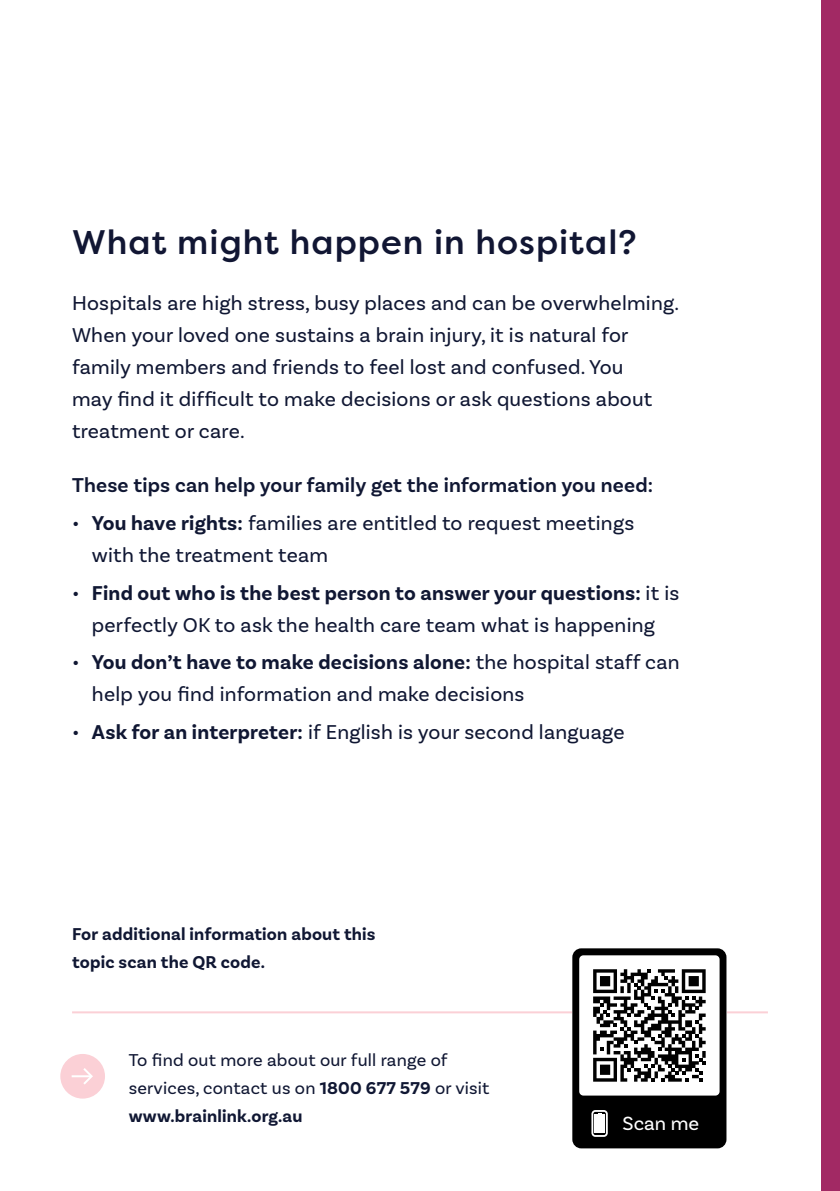
<style>
.page{position:relative;width:840px;height:1191px;background:#fff}
.page>*{position:absolute;margin:0;border:0;box-sizing:border-box;transform-origin:0 0}
.t1{font:500 34px "Filson Pro";letter-spacing:.03em;color:#111633}
.t2{font:21px/32px "Basic Sans";letter-spacing:.01em;color:#101733}
.t3{font:600 21px "Basic Sans";letter-spacing:.01em;color:#101733}
.t4{font:20px "Basic Sans";color:#fff}
.t5{font:18px/28px "Basic Sans";letter-spacing:.01em;color:#101733}
.t6{font:700 18px/28px "Basic Sans";letter-spacing:.01em;color:#101733}
.s1{font-weight:700}
</style>
<div class="page">
<div style="left:820px;top:0;width:19px;height:1191px;background:#a22964"></div>
<hr style="left:72px;top:1011px;width:695px;height:2px;background:#fbd0d6">
<div style="left:60px;top:1054px;width:45px;height:44px;background:#fbd0d6;border-radius:50%"></div>
<svg style="left:72px;top:1068px;width:21px;height:17px"></svg>
<div style="left:572px;top:948px;width:154px;height:200px;background:#000;border-radius:9px"></div>
<div style="left:579px;top:955px;width:140px;height:140px;background:#fff;border-radius:4px"></div>
<svg style="left:591px;top:1110px;width:16px;height:26px"></svg>
<svg style="left:593px;top:1111px;width:12px;height:24px"></svg>
<div style="left:594px;top:1114px;width:10px;height:18px;background:#fff"></div>
<svg style="left:593px;top:969px;width:112px;height:112px"></svg>
<h1 class="t1" style="left:72px;top:219px;width:565px">What might happen in hospital?</h1>
<p class="t2" style="left:72px;top:287px;width:608px">Hospitals are high stress, busy places and can be overwhelming.<br>When your loved one sustains a brain injury, it is natural for family members and friends to feel lost and confused. You<br>may find it difficult to make decisions or ask questions about treatment or care.</p>
<p class="t3" style="left:72px;top:472px;width:582px">These tips can help your family get the information you need:</p>
<p class="t2" style="left:92px;top:507px;width:543px;text-indent:-20px">• <span class="s1">You have rights:</span> families are entitled to request meetings with the treatment team</p>
<p class="t2" style="left:72px;top:576px;width:608px;text-align:center">• <span class="s1">Find out who is the best person to answer your questions:</span> it is perfectly OK to ask the health care team what is happening</p>
<p class="t2" style="left:92px;top:646px;width:589px;text-indent:-20px">• <span class="s1">You don’t have to make decisions alone:</span> the hospital staff can help you find information and make decisions</p>
<p class="t2" style="left:72px;top:716px;width:553px">• <span class="s1">Ask for an interpreter:</span> if English is your second language</p>
<p class="t6" style="left:72px;top:920px;width:305px">For additional information about this topic scan the QR code.</p>
<p class="t5" style="left:129px;top:1046px;width:362px">To find out more about our full range of services, contact us on <span class="s1">1800 677 579</span> or visit <span class="s1">www.brainlink.org.au</span></p>
<p class="t4" style="left:622px;top:1111px;width:78px">Scan me</p>
</div>
